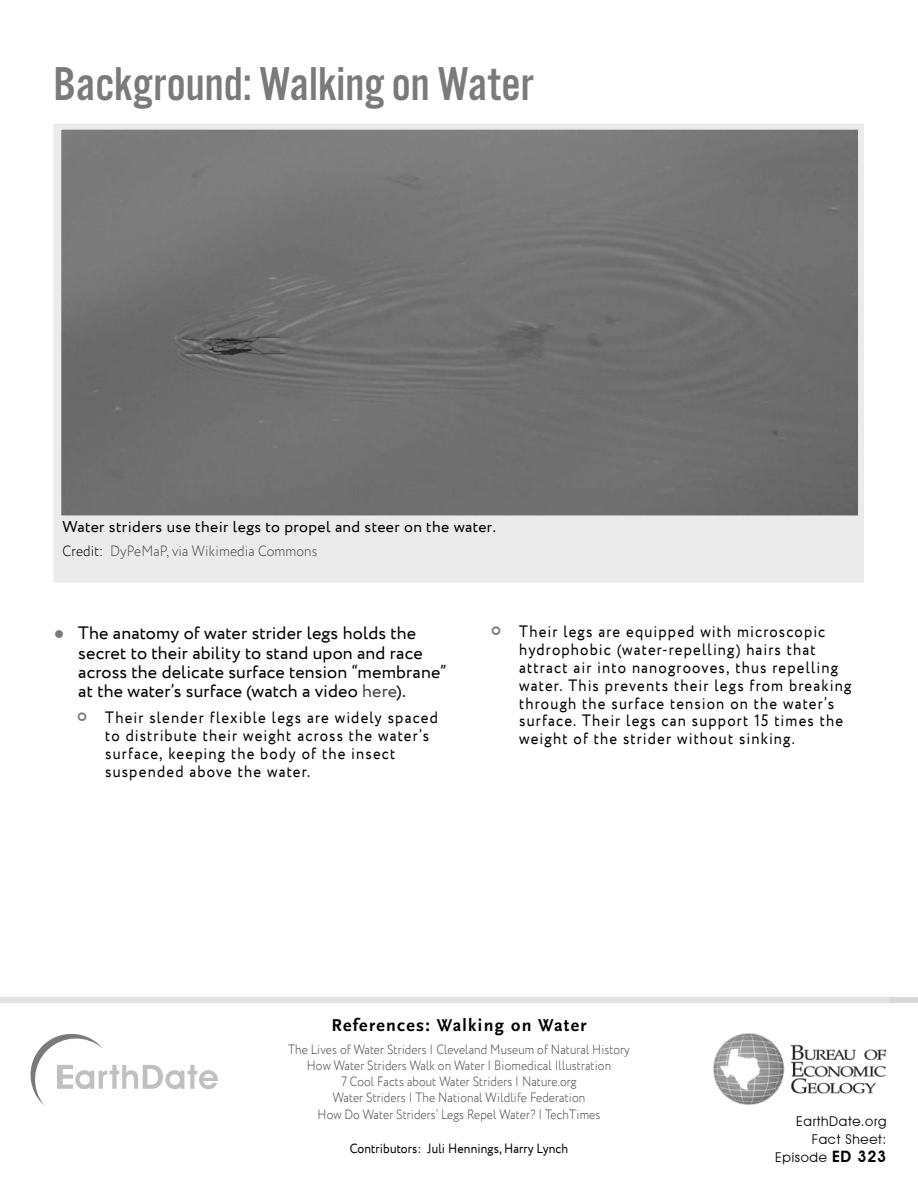
<style>
.page{position:relative;width:918px;height:1188px;background:#fff}
.page>*{position:absolute;margin:0;border:0;box-sizing:border-box;transform-origin:0 0}
.t1{font:49.35px "Alternate Got No 3 D";color:#7a7a7a}
.t2{font:18px/19.4px "Circe";letter-spacing:.005em;color:#000}
.t3{font:700 18px "Scala Sans Pro";letter-spacing:.075em;color:#000}
.t4{font:16.5px/18px "Circe";letter-spacing:.075em;color:#000;scale:.9 1}
.t5{font:15.75px "Circe";letter-spacing:.025em;color:#000}
.t6{font:300 15px "Circe";letter-spacing:.01em;color:#4b4b4b;scale:.9 1}
.t7{font:300 13.5px/16.2px "Circe";letter-spacing:.01em;color:#4b4b4b;text-align:center;scale:.87 1}
.t8{font:13.5px "Circe";letter-spacing:.01em;color:#000;scale:.9 1}
.t9{font:13.5px/18px "Avant Garde IT Cby BT";letter-spacing:.05em;color:#000;text-align:right}
.s1{color:#000}
.s2{color:#7a7a7a}
.s3{color:#474747}
.s4{font-weight:600;font-size:15.75px}
</style>
<div class="page">
<img style="left:713px;top:1034px;width:173px;height:71px">
<svg style="left:30px;top:1033px;width:188px;height:72px"></svg>
<div style="left:0;top:998px;width:918px;height:5px;background:#e2e2e2"></div>
<div style="left:889px;top:998px;width:29px;height:5px;background:#d3d3d3"></div>
<div style="left:53px;top:124px;width:811px;height:459px;background:#ebebeb"></div>
<svg style="left:54px;top:124px;width:810px;height:398px;background:#777"></svg>
<h1 class="t1" style="left:53px;top:58px;width:481px">Background: Walking on Water</h1>
<p class="t5" style="left:63px;top:517px;width:435px">Water striders use their legs to propel and steer on the water.</p>
<p class="t6" style="left:63px;top:541px;width:285px"><span class="s1">Credit:</span> DyPeMaP, via Wikimedia Commons</p>
<p class="t2" style="left:78px;top:624px;width:370px;text-indent:-24px"><span class="s2">●</span> The anatomy of water strider legs holds the secret to their ability to stand upon and race across the delicate surface tension “membrane” at the water’s surface (watch a video <span class="s3">here</span>).</p>
<p class="t4" style="left:105px;top:709px;width:371px">Their slender flexible legs are widely spaced to distribute their weight across the water’s surface, keeping the body of the insect suspended above the water.</p>
<p class="t4" style="left:519px;top:623px;width:370px">Their legs are equipped with microscopic hydrophobic (water-repelling) hairs that attract air into nanogrooves, thus repelling water. This prevents their legs from breaking through the surface tension on the water’s surface. Their legs can support 15 times the weight of the strider without sinking.</p>
<p class="t3" style="left:331px;top:1015px;width:257px">References: Walking on Water</p>
<p class="t7" style="left:288px;top:1042px;width:394px">The Lives of Water Striders | Cleveland Museum of Natural History How Water Striders Walk on Water | Biomedical Illustration<br>7 Cool Facts about Water Striders | Nature.org<br>Water Striders | The National Wildlife Federation<br>How Do Water Striders’ Legs Repel Water? | TechTimes</p>
<p class="t8" style="left:350px;top:1139px;width:244px">Contributors: Juli Hennings, Harry Lynch</p>
<p class="t9" style="left:775px;top:1113px;width:113px">EarthDate.org<br>Fact Sheet:<br>Episode <span class="s4">ED 323</span></p>
</div>
